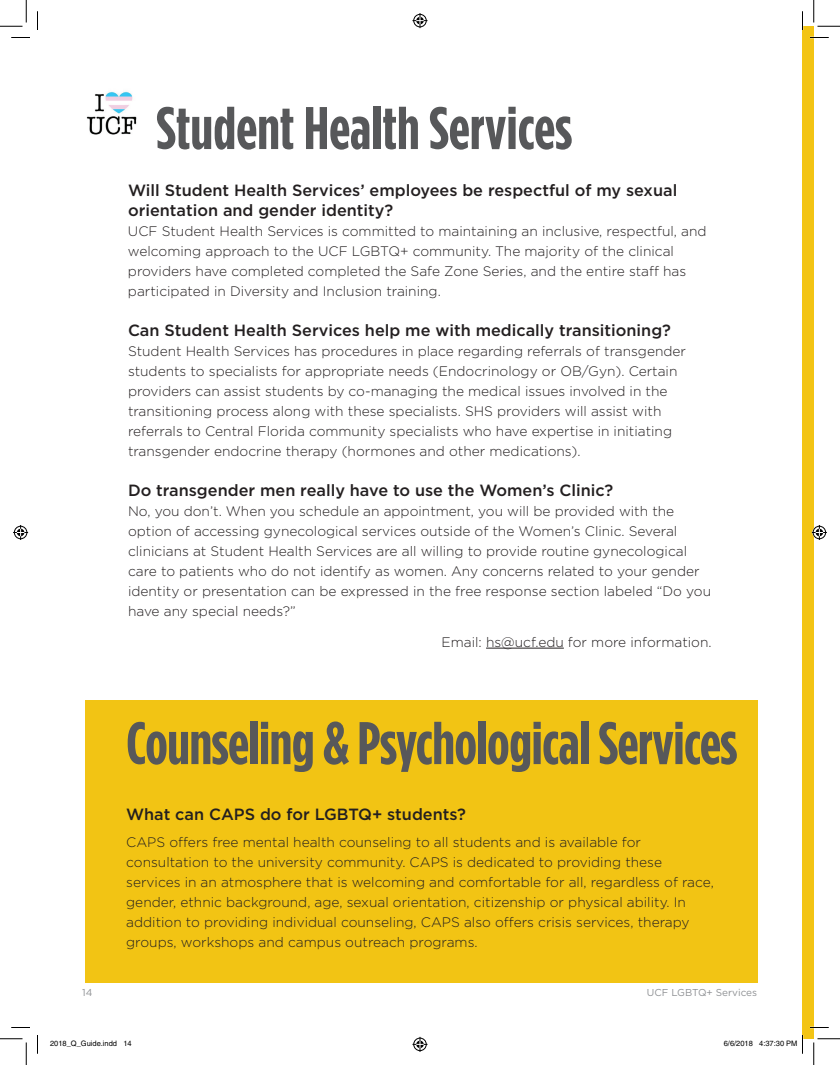
<style>
.page{position:relative;width:840px;height:1065px;background:#fff}
.page>*{position:absolute;margin:0;border:0;box-sizing:border-box;transform-origin:0 0}
.t1{font:700 60px "Gotham Condensed";letter-spacing:-.01em;color:#57585a}
.t2{font:500 16.25px/20px "Gotham";color:#231f20}
.t3{font:300 13.75px/20px "Gotham";color:#231f20}
.t4{font:10px "Gotham";color:#8f9194}
.t5{font:7.5px "Helvetica";color:#000}
</style>
<div class="page">
<div style="left:85px;top:700px;width:673px;height:282px;background:#f2c414"></div>
<div style="left:802px;top:26px;width:12px;height:1013px;background:#f3c414"></div>
<hr style="left:486px;top:648px;width:78px;height:1px;background:#231f20">
<img style="left:86px;top:91px;width:51px;height:44px">
<svg style="left:11px;top:37px;width:19px;height:1px"></svg>
<svg style="left:810px;top:37px;width:19px;height:1px"></svg>
<svg style="left:11px;top:1027px;width:19px;height:1px"></svg>
<svg style="left:810px;top:1027px;width:19px;height:1px"></svg>
<svg style="left:37px;top:11px;width:1px;height:19px"></svg>
<svg style="left:37px;top:1035px;width:1px;height:19px"></svg>
<svg style="left:802px;top:11px;width:1px;height:19px"></svg>
<svg style="left:0;top:0;width:27px;height:27px"></svg>
<svg style="left:0;top:1039px;width:27px;height:26px"></svg>
<svg style="left:814px;top:0;width:26px;height:27px"></svg>
<svg style="left:814px;top:1039px;width:26px;height:26px"></svg>
<svg style="left:412px;top:13px;width:16px;height:15px"></svg>
<svg style="left:412px;top:1037px;width:16px;height:15px"></svg>
<svg style="left:13px;top:525px;width:15px;height:15px"></svg>
<svg style="left:812px;top:525px;width:15px;height:15px"></svg>
<svg style="left:802px;top:1035px;width:1px;height:19px"></svg>
<h1 class="t1" style="left:156px;top:94px;width:417px">Student Health Services</h1>
<p class="t2" style="left:128px;top:180px;width:551px">Will Student Health Services’ employees be respectful of my sexual orientation and gender identity?</p>
<p class="t3" style="left:128px;top:221px;width:580px">UCF Student Health Services is committed to maintaining an inclusive, respectful, and welcoming approach to the UCF LGBTQ+ community. The majority of the clinical providers have completed completed the Safe Zone Series, and the entire staff has participated in Diversity and Inclusion training.</p>
<p class="t2" style="left:128px;top:320px;width:545px">Can Student Health Services help me with medically transitioning?</p>
<p class="t3" style="left:128px;top:341px;width:560px">Student Health Services has procedures in place regarding referrals of transgender students to specialists for appropriate needs (Endocrinology or OB/Gyn). Certain providers can assist students by co-managing the medical issues involved in the transitioning process along with these specialists. SHS providers will assist with referrals to Central Florida community specialists who have expertise in initiating transgender endocrine therapy (hormones and other medications).</p>
<p class="t2" style="left:128px;top:480px;width:487px">Do transgender men really have to use the Women’s Clinic?</p>
<p class="t3" style="left:128px;top:501px;width:585px">No, you don’t. When you schedule an appointment, you will be provided with the option of accessing gynecological services outside of the Women’s Clinic. Several clinicians at Student Health Services are all willing to provide routine gynecological care to patients who do not identify as women. Any concerns related to your gender identity or presentation can be expressed in the free response section labeled “Do you have any special needs?”</p>
<p class="t3" style="left:442px;top:632px;width:272px">Email: hs@ucf.edu for more information.</p>
<h1 class="t1" style="left:126px;top:709px;width:613px">Counseling &amp; Psychological Services</h1>
<p class="t2" style="left:126px;top:804px;width:341px">What can CAPS do for LGBTQ+ students?</p>
<p class="t3" style="left:126px;top:832px;width:589px">CAPS offers free mental health counseling to all students and is available for consultation to the university community. CAPS is dedicated to providing these services in an atmosphere that is welcoming and comfortable for all, regardless of race, gender, ethnic background, age, sexual orientation, citizenship or physical ability. In addition to providing individual counseling, CAPS also offers crisis services, therapy groups, workshops and campus outreach programs.</p>
<p class="t4" style="left:82px;top:986px;width:12px">14</p>
<p class="t4" style="left:647px;top:986px;width:112px">UCF LGBTQ+ Services</p>
<p class="t5" style="left:50px;top:1039px;width:83px">2018_Q_Guide.indd 14</p>
<p class="t5" style="left:724px;top:1039px;width:75px">6/6/2018 4:37:30 PM</p>
</div>
